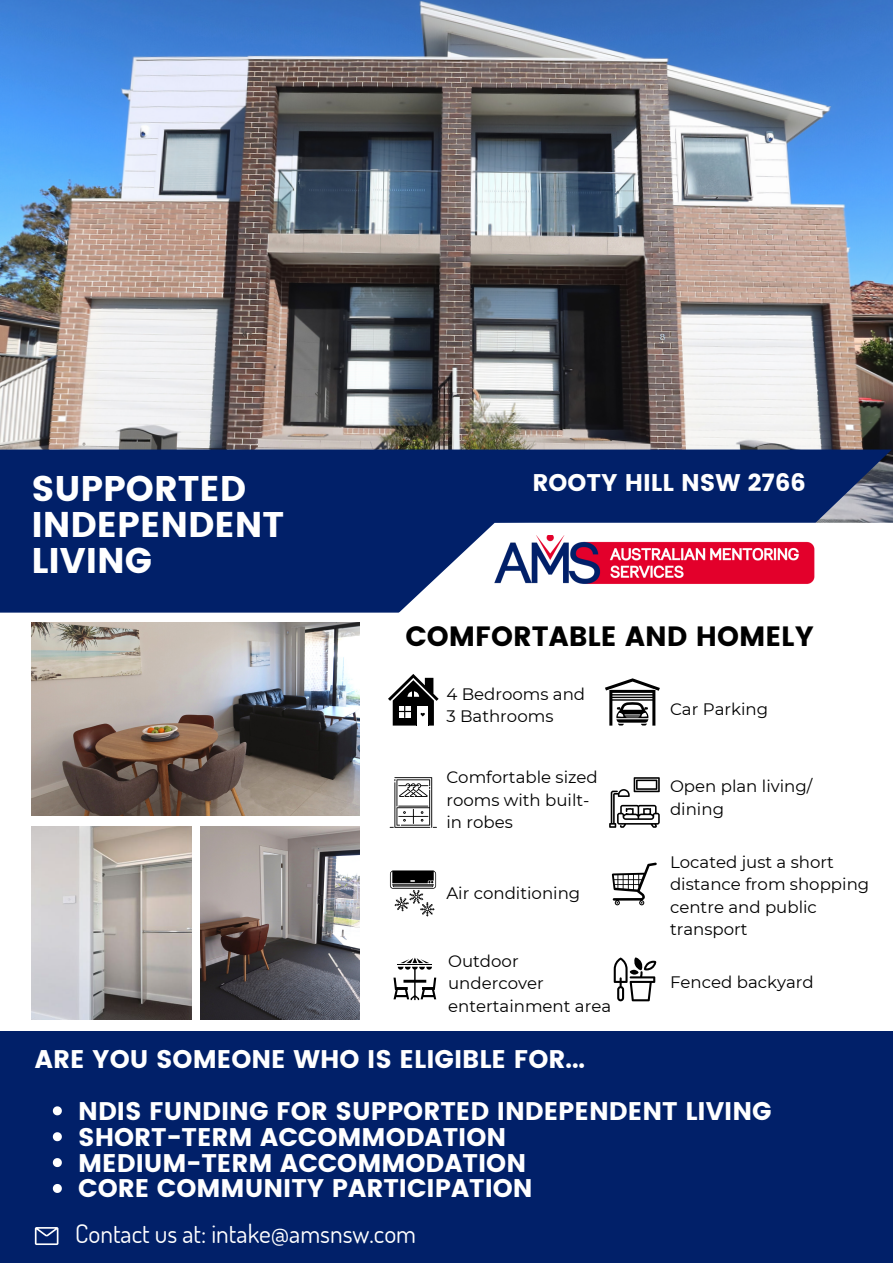
<style>
.page{position:relative;width:893px;height:1264px;background:#fff}
.page>*{position:absolute;margin:0;border:0;box-sizing:border-box;transform-origin:0 0}
.t1{font:35.7px/36px "Poppins";color:#fff}
.t2{font:27.9px "Poppins";color:#000}
.t3{font:25.5px/25.8px "Poppins";color:#fff}
.t4{font:25.5px "Dosis";color:#fff}
.t5{font:24px "Poppins";color:#fff}
.t6{font:16.65px/22.5px "Montserrat";color:#000}
</style>
<div class="page">
<img style="left:31px;top:622px;width:329px;height:194px">
<img style="left:31px;top:826px;width:160px;height:193px">
<img style="left:200px;top:826px;width:160px;height:193px">
<img style="left:0;top:0;width:892px;height:522px">
<div style="left:0;top:449px;width:891px;height:163px;background:#012069"></div>
<svg style="left:388px;top:522px;width:504px;height:91px"></svg>
<svg style="left:390px;top:870px;width:46px;height:46px"></svg>
<svg style="left:393px;top:957px;width:43px;height:43px"></svg>
<svg style="left:605px;top:678px;width:55px;height:47px"></svg>
<svg style="left:388px;top:674px;width:50px;height:51px"></svg>
<svg style="left:390px;top:777px;width:47px;height:50px"></svg>
<svg style="left:609px;top:777px;width:50px;height:50px"></svg>
<svg style="left:611px;top:862px;width:45px;height:43px"></svg>
<svg style="left:613px;top:957px;width:43px;height:44px"></svg>
<img style="left:488px;top:535px;width:344px;height:55px">
<div style="left:0;top:1030px;width:892px;height:232px;background:#012069"></div>
<svg style="left:35px;top:1227px;width:24px;height:17px"></svg>
<svg style="left:53px;top:1106px;width:9px;height:9px"></svg>
<svg style="left:53px;top:1132px;width:9px;height:9px"></svg>
<svg style="left:53px;top:1158px;width:9px;height:9px"></svg>
<svg style="left:53px;top:1184px;width:9px;height:8px"></svg>
<h1 class="t1" style="left:31px;top:471px;width:254px">SUPPORTED<br>INDEPENDENT<br>LIVING</h1>
<h3 class="t5" style="left:532px;top:469px;width:275px">ROOTY HILL NSW 2766</h3>
<h2 class="t2" style="left:405px;top:619px;width:410px">COMFORTABLE AND HOMELY</h2>
<p class="t6" style="left:446px;top:682px;width:140px">4 Bedrooms and<br>3 Bathrooms</p>
<p class="t6" style="left:446px;top:766px;width:153px">Comfortable sized rooms with built&shy;in robes</p>
<p class="t6" style="left:446px;top:882px;width:135px">Air conditioning</p>
<p class="t6" style="left:448px;top:949px;width:164px">Outdoor undercover entertainment area</p>
<p class="t6" style="left:670px;top:698px;width:100px">Car Parking</p>
<p class="t6" style="left:670px;top:775px;width:144px">Open plan living/ dining</p>
<p class="t6" style="left:670px;top:850px;width:201px">Located just a short distance from shopping centre and public transport</p>
<p class="t6" style="left:670px;top:970px;width:145px">Fenced backyard</p>
<h3 class="t3" style="left:35px;top:1046px;width:552px">ARE YOU SOMEONE WHO IS ELIGIBLE FOR...</h3>
<h3 class="t3" style="left:78px;top:1098px;width:695px">NDIS FUNDING FOR SUPPORTED INDEPENDENT LIVING SHORT-TERM ACCOMMODATION<br>MEDIUM-TERM ACCOMMODATION<br>CORE COMMUNITY PARTICIPATION</h3>
<h3 class="t4" style="left:80px;top:1214px;width:342px">Contact us at: intake@amsnsw.com</h3>
<h3 class="t4" style="left:75px;top:1217px;width:342px">Contact us at: intake@amsnsw.com</h3>
</div>
